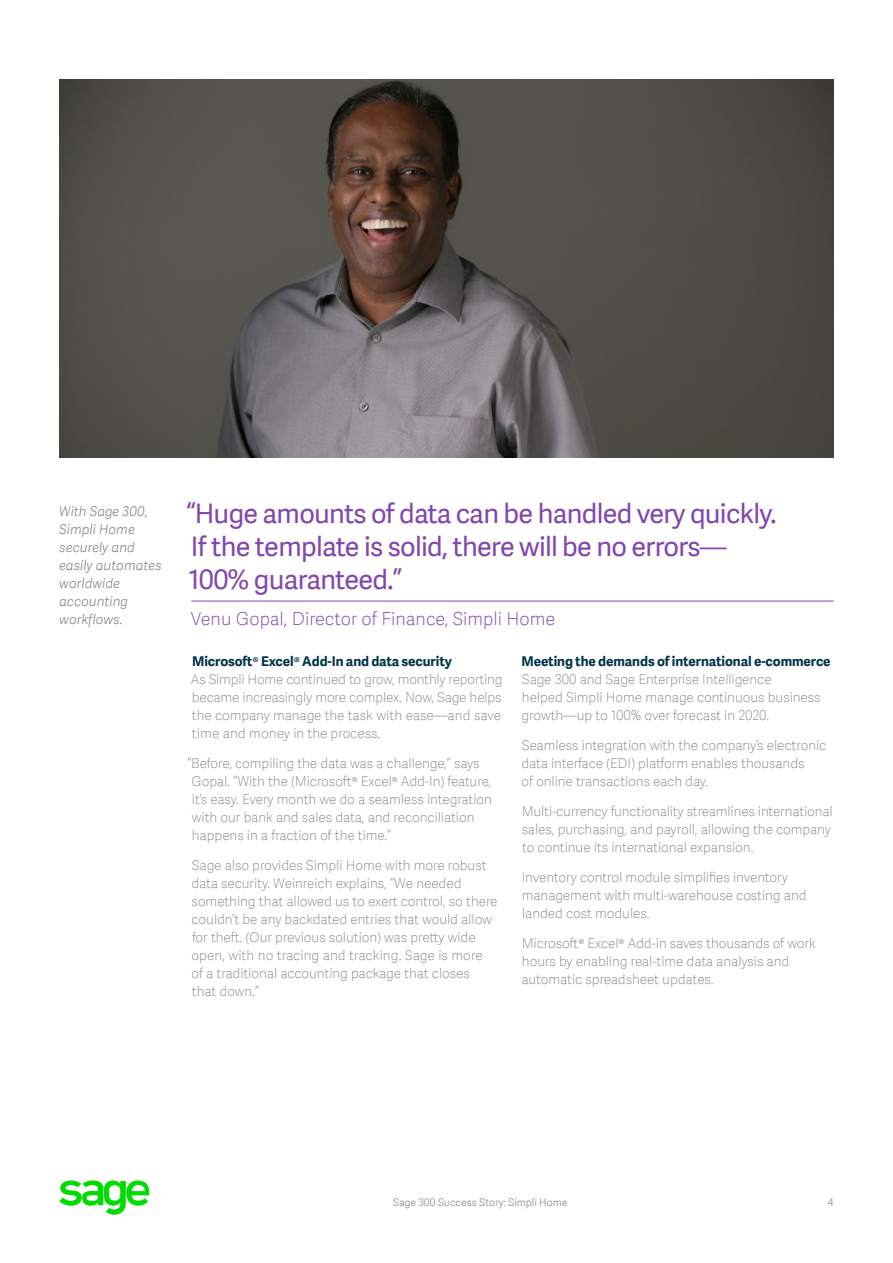
<style>
.page{position:relative;width:893px;height:1263px;background:#fff}
.page>*{position:absolute;margin:0;border:0;box-sizing:border-box;transform-origin:0 0}
.Pull_Quote{font:27px/33px "Adelle Sans SAGE";letter-spacing:-.025em;color:#8246af}
.Pull_Quote_Attributi{font:18px "Adelle Sans SAGE Th";color:#8246af}
.Body_Copy{font:13.5px/18px "Adelle Sans SAGE Th";letter-spacing:-.005em;color:#888b8d}
.Body_Bold_SubHead{font:700 13.5px "Adelle Sans SAGE";letter-spacing:-.005em;color:#003349}
.Image_Caption{font:italic 13.5px/18px "Adelle Sans SAGE Lt";color:#888b8d}
.t1{font:10.5px "Adelle Sans SAGE Lt";letter-spacing:-.005em;color:#888b8d}
</style>
<div class="page">
<svg style="left:59px;top:1181px;width:91px;height:34px"></svg>
<img style="left:59px;top:80px;width:774px;height:378px">
<hr style="left:191px;top:601px;width:642px;height:1px;background:#8246af">
<p class="Image_Caption" style="left:59px;top:502px;width:104px">With Sage 300,<br>Simpli Home securely and easily automates worldwide accounting workflows.</p>
<p class="Pull_Quote" style="left:186px;top:496px;width:592px">“Huge amounts of data can be handled very quickly.<br>If the template is solid, there will be no errors—<br>100% guaranteed.”</p>
<p class="Pull_Quote_Attributi" style="left:190px;top:606px;width:366px">Venu Gopal, Director of Finance, Simpli Home</p>
<p class="Body_Bold_SubHead" style="left:192px;top:651px;width:261px">Microsoft® Excel® Add-In and data security</p>
<p class="Body_Copy" style="left:191px;top:670px;width:313px;text-align:justify">As Simpli Home continued to grow, monthly reporting became increasingly more complex. Now, Sage helps the company manage the task with ease—and save time and money in the process.</p>
<p class="Body_Copy" style="left:191px;top:754px;width:302px;text-indent:-4px">“Before, compiling the data was a challenge,” says Gopal. “With the (Microsoft® Excel® Add-In) feature, it’s easy. Every month we do a seamless integration with our bank and sales data, and reconciliation happens in a fraction of the time.”</p>
<p class="Body_Copy" style="left:191px;top:856px;width:308px">Sage also provides Simpli Home with more robust data security. Weinreich explains, “We needed something that allowed us to exert control, so there couldn’t be any backdated entries that would allow for theft. (Our previous solution) was pretty wide open, with no tracing and tracking. Sage is more of a traditional accounting package that closes that down.”</p>
<p class="Body_Bold_SubHead" style="left:521px;top:651px;width:311px">Meeting the demands of international e-commerce</p>
<p class="Body_Copy" style="left:521px;top:670px;width:301px">Sage 300 and Sage Enterprise Intelligence<br>helped Simpli Home manage continuous business growth—up to 100% over forecast in 2020.</p>
<p class="Body_Copy" style="left:521px;top:736px;width:306px">Seamless integration with the company’s electronic data interface (EDI) platform enables thousands<br>of online transactions each day.</p>
<p class="Body_Copy" style="left:521px;top:802px;width:312px">Multi-currency functionality streamlines international sales, purchasing, and payroll, allowing the company to continue its international expansion.</p>
<p class="Body_Copy" style="left:521px;top:868px;width:286px">Inventory control module simplifies inventory management with multi-warehouse costing and landed cost modules.</p>
<p class="Body_Copy" style="left:521px;top:934px;width:296px">Microsoft® Excel® Add-in saves thousands of work hours by enabling real-time data analysis and automatic spreadsheet updates.</p>
<p class="t1" style="left:393px;top:1195px;width:176px">Sage 300 Success Story: Simpli Home</p>
<p class="t1" style="left:827px;top:1195px;width:7px">4</p>
</div>
